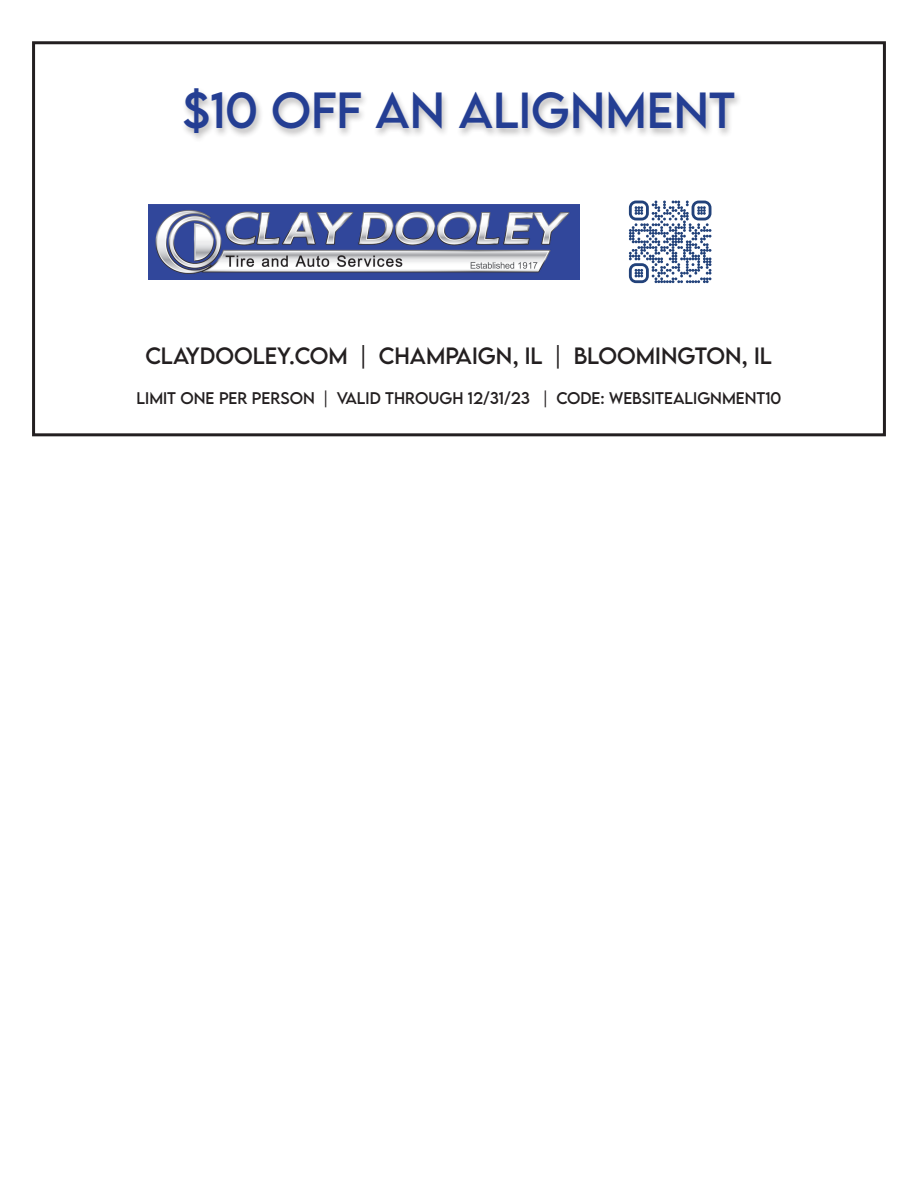
<style>
.page{position:relative;width:918px;height:1188px;background:#fff}
.page>*{position:absolute;margin:0;border:0;box-sizing:border-box;transform-origin:0 0}
.t1{font:45px "LEMONMILK";color:#243e93}
.t2{font:21px "LEMONMILK";color:#231f20}
.t3{font:15px "LEMONMILK";color:#231f20}
</style>
<div class="page">
<div style="left:32px;top:41px;width:854px;height:395px;border:3px solid #231f20"></div>
<div style="left:180px;top:87px;width:563px;height:57px;background:#231f20;opacity:.3"></div>
<img style="left:148px;top:204px;width:432px;height:75px">
<svg style="left:629px;top:201px;width:82px;height:19px"></svg>
<p class="t1" style="left:182px;top:81px;width:555px">$10 OFF AN ALIGNMENT</p>
<p class="t2" style="left:145px;top:342px;width:626px">CLAYDOOLEY.COM | CHAMPAIGN, IL | BLOOMINGTON, IL</p>
<p class="t3" style="left:137px;top:388px;width:646px">LIMIT ONE PER PERSON | VALID THROUGH 12/31/23 | CODE: WEBSITEALIGNMENT10</p>
</div>
